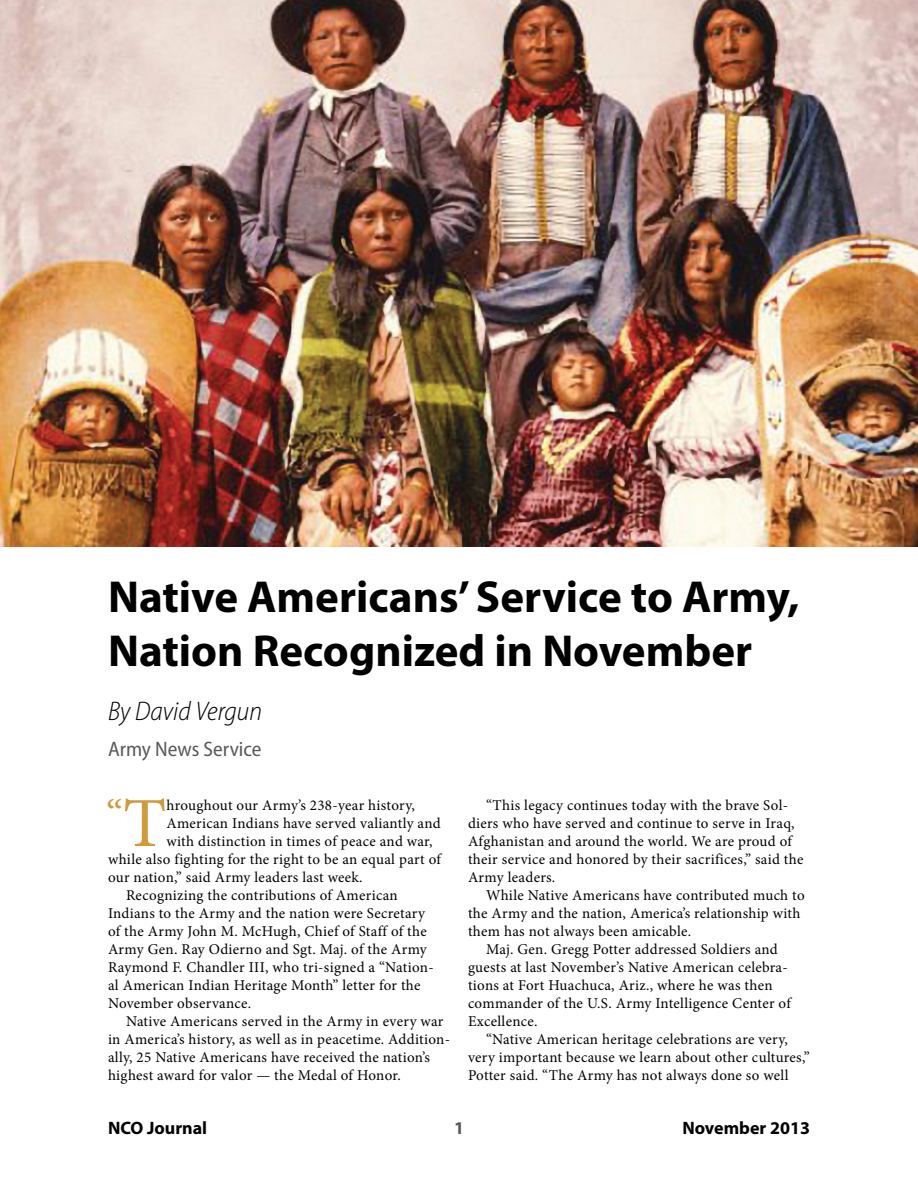
<style>
.page{position:relative;width:918px;height:1188px;background:#fff}
.page>*{position:absolute;margin:0;border:0;box-sizing:border-box;transform-origin:0 0}
.t1{font:700 45px/54px "Myriad Pro";color:#000}
.t2{font:42.3px "Minion Pro";color:#d09a3f}
.t3{font:italic 300 semi-condensed 27px "Myriad Pro";color:#000}
.t4{font:semi-condensed 21px "Myriad Pro";color:#58595b}
.t5{font:700 18px "Myriad Pro";color:#000}
.t6{font:700 18px "Myriad Pro";color:#58595b}
.t7{font:15px/18px "Minion Pro";letter-spacing:.02em;color:#000}
.s1{font-size:70.35px}
</style>
<div class="page">
<img style="left:0;top:0;width:918px;height:547px">
<h1 class="t1" style="left:108px;top:568px;width:693px">Native Americans’ Service to Army,<br>Nation Recognized in November</h1>
<h3 class="t3" style="left:108px;top:695px;width:156px">By David Vergun</h3>
<h3 class="t4" style="left:108px;top:736px;width:155px">Army News Service</h3>
<h2 class="t2" style="left:106px;top:787px;width:62px">“<span class="s1">T</span></h2>
<p class="t7" style="left:166px;top:796px;width:250px">hroughout our Army’s 238-year history,</p>
<p class="t7" style="left:468px;top:796px;width:337px;text-indent:18px">“This legacy continues today with the brave Sol&shy;diers who have served and continue to serve in Iraq, Afghanistan and around the world. We are proud of their service and honored by their sacrifices,” said the Army leaders.</p>
<p class="t7" style="left:486px;top:886px;width:320px">While Native Americans have contributed much to</p>
<p class="t7" style="left:468px;top:904px;width:334px">the Army and the nation, America’s relationship with</p>
<p class="t7" style="left:468px;top:922px;width:225px">them has not always been amicable.</p>
<p class="t7" style="left:486px;top:940px;width:293px">Maj. Gen. Gregg Potter addressed Soldiers and</p>
<p class="t7" style="left:468px;top:958px;width:321px">guests at last November’s Native American celebra-</p>
<p class="t7" style="left:468px;top:976px;width:306px">tions at Fort Huachuca, Ariz., where he was then</p>
<p class="t7" style="left:468px;top:994px;width:324px">commander of the U.S. Army Intelligence Center of</p>
<p class="t7" style="left:468px;top:1012px;width:71px">Excellence.</p>
<p class="t7" style="left:486px;top:1030px;width:304px">“Native American heritage celebrations are very,</p>
<p class="t7" style="left:468px;top:1048px;width:343px">very important because we learn about other cultures,”</p>
<p class="t7" style="left:468px;top:1066px;width:322px">Potter said. “The Army has not always done so well</p>
<p class="t7" style="left:166px;top:814px;width:276px">American Indians have served valiantly and</p>
<p class="t7" style="left:166px;top:832px;width:268px">with distinction in times of peace and war,</p>
<p class="t7" style="left:108px;top:850px;width:334px">while also fighting for the right to be an equal part of</p>
<p class="t7" style="left:108px;top:868px;width:256px">our nation,” said Army leaders last week.</p>
<p class="t7" style="left:126px;top:886px;width:273px">Recognizing the contributions of American</p>
<p class="t7" style="left:108px;top:904px;width:319px">Indians to the Army and the nation were Secretary</p>
<p class="t7" style="left:108px;top:922px;width:320px">of the Army John M. McHugh, Chief of Staff of the</p>
<p class="t7" style="left:108px;top:940px;width:320px">Army Gen. Ray Odierno and Sgt. Maj. of the Army</p>
<p class="t7" style="left:108px;top:958px;width:327px">Raymond F. Chandler III, who tri-signed a “Nation-</p>
<p class="t7" style="left:108px;top:976px;width:314px">al American Indian Heritage Month” letter for the</p>
<p class="t7" style="left:108px;top:994px;width:145px">November observance.</p>
<p class="t7" style="left:126px;top:1012px;width:319px">Native Americans served in the Army in every war</p>
<p class="t7" style="left:108px;top:1030px;width:344px">in America’s history, as well as in peacetime. Addition-</p>
<p class="t7" style="left:108px;top:1048px;width:323px">ally, 25 Native Americans have received the nation’s</p>
<p class="t7" style="left:108px;top:1066px;width:294px">highest award for valor — the Medal of Honor.</p>
<p class="t5" style="left:108px;top:1116px;width:101px">NCO Journal</p>
<p class="t6" style="left:454px;top:1116px;width:11px">1</p>
<p class="t5" style="left:682px;top:1116px;width:129px">November 2013</p>
</div>
